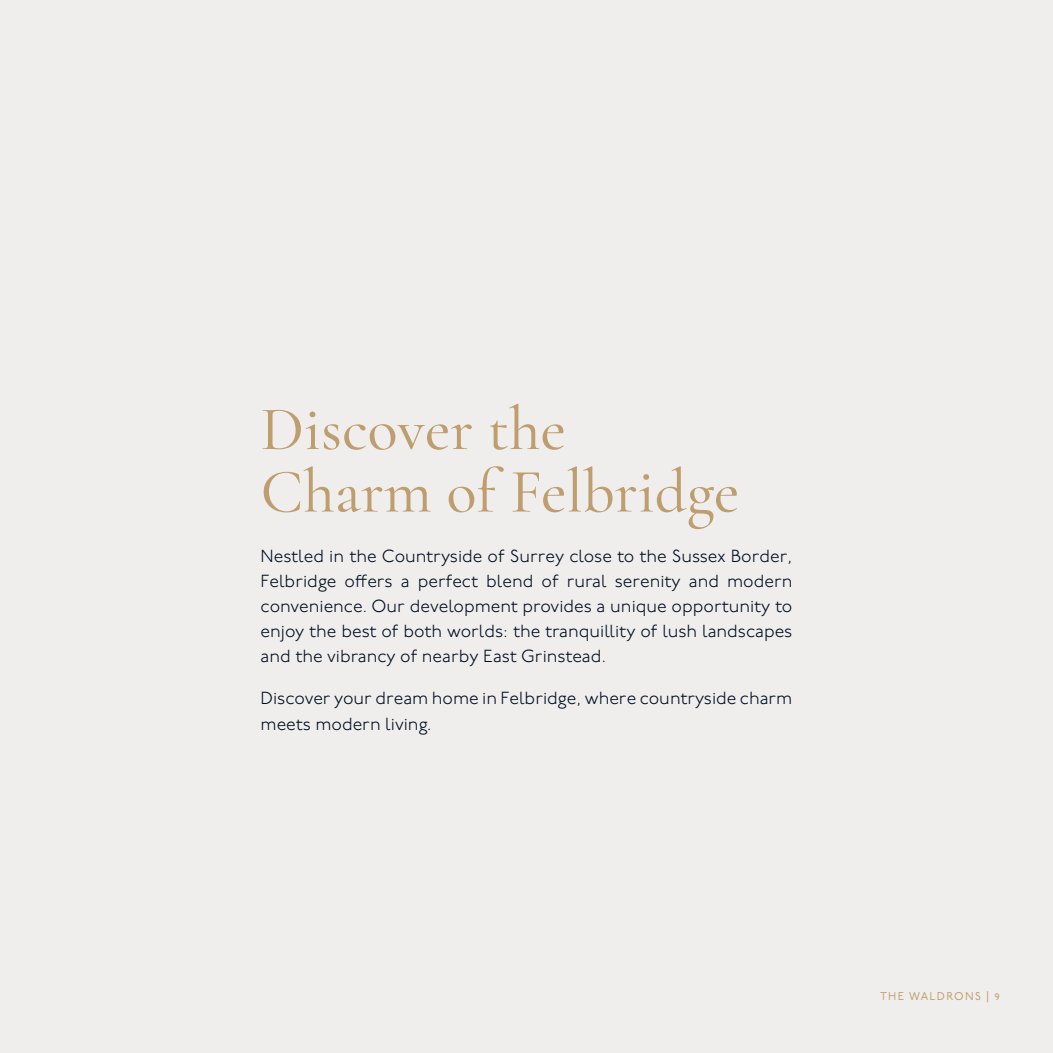
<style>
.page{position:relative;width:1053px;height:1053px;background:#fff}
.page>*{position:absolute;margin:0;border:0;box-sizing:border-box;transform-origin:0 0}
.t1{font:500 62.5px/62.5px "Cormorant Garamond";color:#be9e6f}
.t2{font:300 17.5px/25px "P22 Underground";color:#000d20;text-align:justify}
.t3{font:11.25px "P22 Underground Bk S";letter-spacing:.12em;color:#be9e6f}
</style>
<div class="page">
<div style="left:0;top:0;width:1052px;height:1052px;background:#f0eeec"></div>
<h1 class="t1" style="left:260px;top:397px;width:480px">Discover the<br>Charm of Felbridge</h1>
<p class="t2" style="left:260px;top:544px;width:533px">Nestled in the Countryside of Surrey close to the Sussex Border, Felbridge offers a perfect blend of rural serenity and modern convenience. Our development provides a unique opportunity to enjoy the best of both worlds: the tranquillity of lush landscapes and the vibrancy of nearby East Grinstead.</p>
<p class="t2" style="left:260px;top:686px;width:533px">Discover your dream home in Felbridge, where countryside charm meets modern living.</p>
<p class="t3" style="left:879px;top:989px;width:121px">THE WALDRONS | 9</p>
</div>
